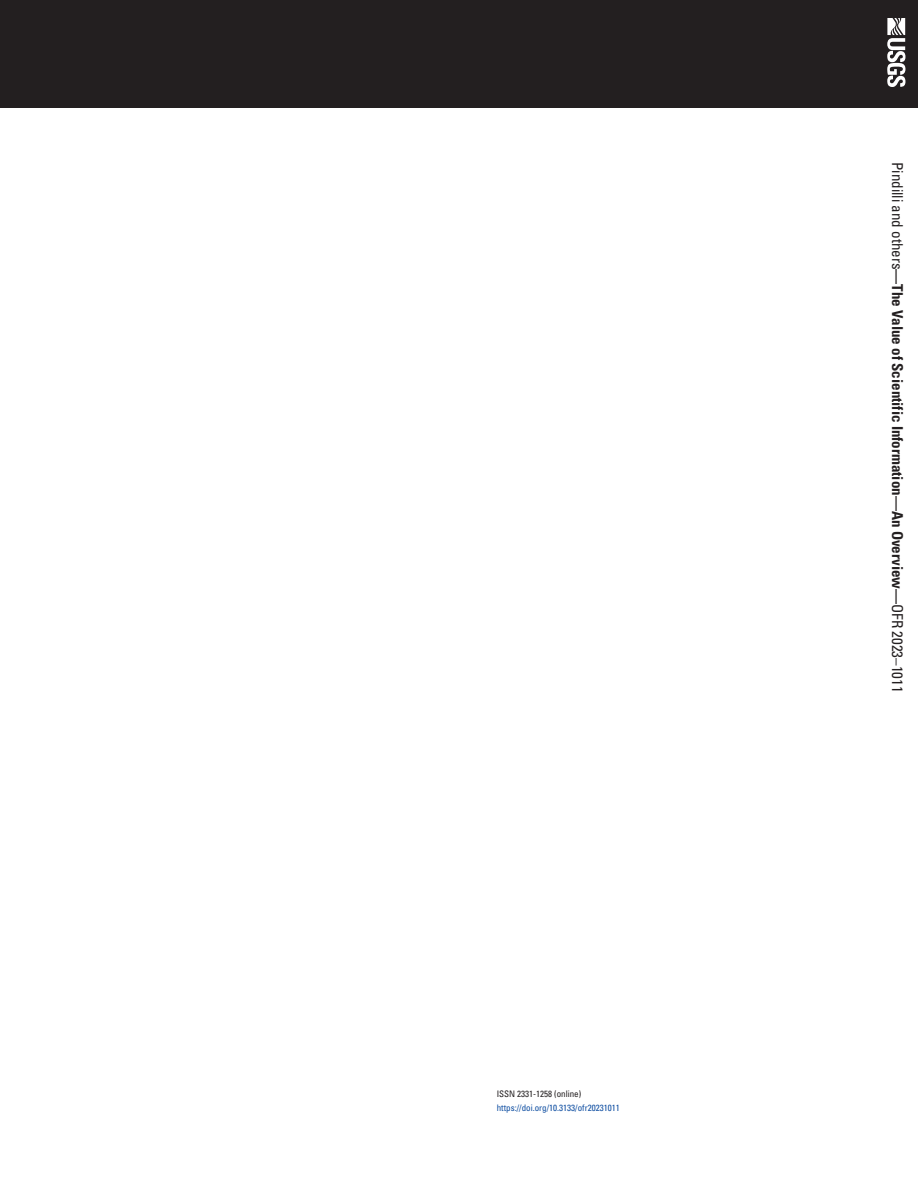
<style>
.page{position:relative;width:918px;height:1188px;background:#fff}
.page>*{position:absolute;margin:0;border:0;box-sizing:border-box;transform-origin:0 0}
.SpineTitle{font:700 condensed 15px "Univers";color:#231f20}
.DOI{font:condensed 9px "Univers";color:#0d4da1}
.ISSN{font:condensed 9px "Univers";color:#231f20}
.s1{font-weight:400}
</style>
<div class="page">
<div style="left:0;top:0;width:918px;height:108px;background:#231f20"></div>
<svg style="left:887px;top:18px;width:18px;height:69px"></svg>
<p class="ISSN" style="left:497px;top:1088px;width:86px">ISSN 2331-1258 (online)</p>
<p class="DOI" style="left:497px;top:1102px;width:124px">https://doi.org/10.3133/ofr20231011</p>
<p class="SpineTitle" style="left:907px;top:162px;width:532px;rotate:90deg"><span class="s1">Pindilli and others</span>—The Value of Scientific Information—An Overview—<span class="s1">OFR 2023–1011</span></p>
</div>
